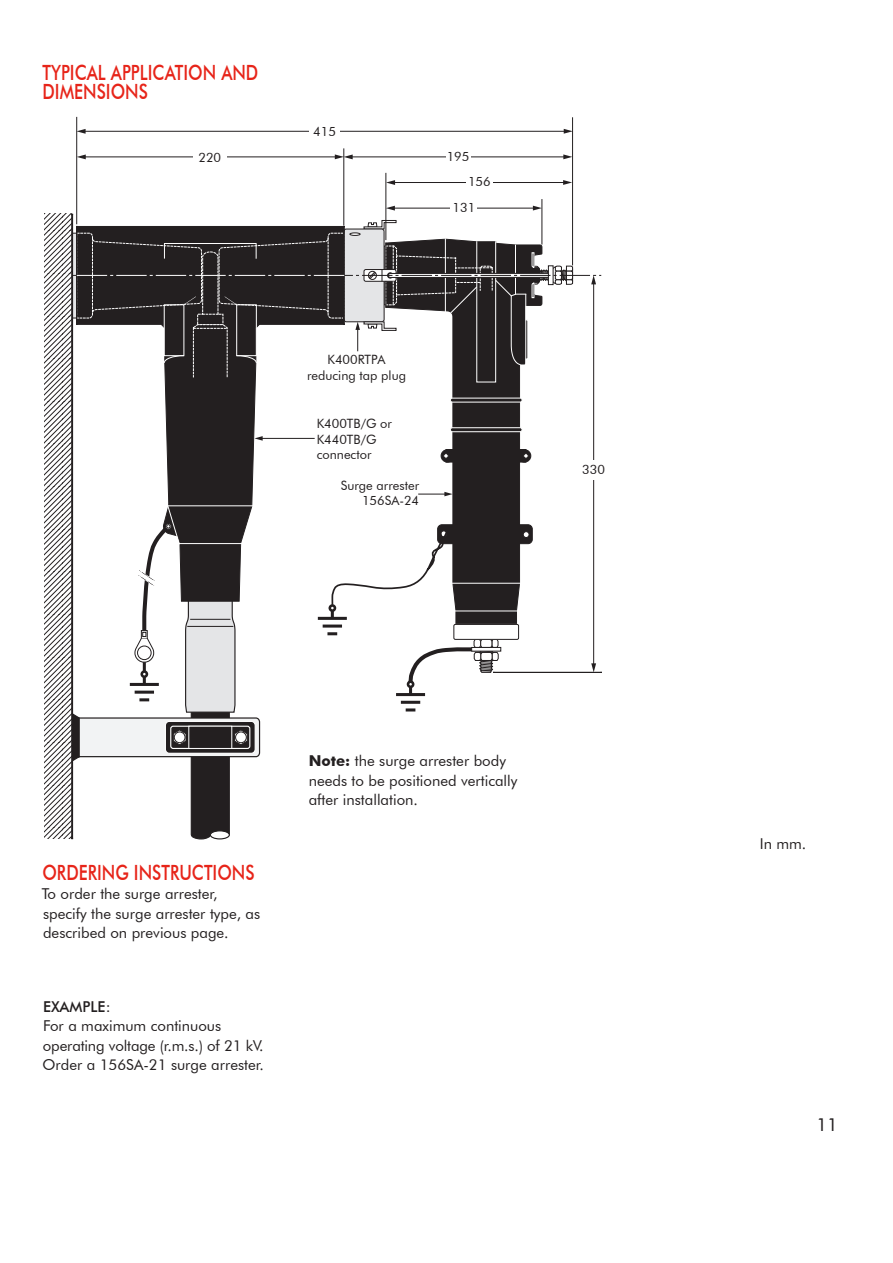
<style>
.page{position:relative;width:893px;height:1263px;background:#fff}
.page>*{position:absolute;margin:0;border:0;box-sizing:border-box;transform-origin:0 0}
.t1{font:500 21px "Futura BT";color:#e72419;scale:.8 1}
.t2{font:18px "Futura ABT";color:#231f20}
.t3{font:15px/19.5px "Futura ABT";color:#231f20}
.t4{font:500 15px "Futura ABT";color:#231f20}
.t5{font:12.75px/15.5px "Futura ABT";color:#231f20;text-align:center}
.s1{font-weight:700}
</style>
<div class="page">
<hr style="left:393px;top:182px;width:172px;height:1px;background:#231f20">
<svg style="left:563px;top:180px;width:9px;height:5px"></svg>
<svg style="left:387px;top:180px;width:8px;height:5px"></svg>
<hr style="left:351px;top:157px;width:214px;height:1px;background:#231f20">
<svg style="left:563px;top:154px;width:9px;height:5px"></svg>
<hr style="left:84px;top:157px;width:252px;height:1px;background:#231f20">
<svg style="left:335px;top:154px;width:18px;height:5px"></svg>
<svg style="left:77px;top:154px;width:9px;height:5px"></svg>
<hr style="left:84px;top:131px;width:481px;height:1px;background:#231f20">
<svg style="left:564px;top:129px;width:8px;height:5px"></svg>
<svg style="left:77px;top:129px;width:9px;height:5px"></svg>
<div style="left:193px;top:150px;width:33px;height:16px;background:#fff"></div>
<div style="left:446px;top:150px;width:24px;height:13px;background:#fff"></div>
<div style="left:466px;top:175px;width:26px;height:14px;background:#fff"></div>
<div style="left:309px;top:124px;width:31px;height:14px;background:#fff"></div>
<svg style="left:45px;top:216px;width:1px;height:621px"></svg>
<hr style="left:76px;top:117px;width:1px;height:107px;background:#231f20">
<hr style="left:386px;top:173px;width:1px;height:67px;background:#231f20">
<hr style="left:542px;top:199px;width:1px;height:46px;background:#231f20">
<hr style="left:572px;top:117px;width:1px;height:148px;background:#231f20">
<hr style="left:344px;top:148px;width:1px;height:77px;background:#231f20">
<svg style="left:46px;top:206px;width:556px;height:634px"></svg>
<p class="t1" style="left:43px;top:60px;width:271px">TYPICAL APPLICATION AND</p>
<p class="t1" style="left:43px;top:79px;width:133px">DIMENSIONS</p>
<p class="t5" style="left:313px;top:123px;width:24px">415</p>
<p class="t5" style="left:198px;top:150px;width:24px">220</p>
<p class="t5" style="left:447px;top:149px;width:24px">195</p>
<p class="t5" style="left:468px;top:174px;width:24px">156</p>
<p class="t5" style="left:453px;top:200px;width:24px">131</p>
<p class="t5" style="left:307px;top:352px;width:101px">K400RTPA reducing tap plug</p>
<p class="t5" style="left:317px;top:416px;width:77px;text-align:left">K400TB/G or<br>K440TB/G connector</p>
<p class="t5" style="left:341px;top:478px;width:80px;text-align:right">Surge arrester<br>156SA-24</p>
<p class="t5" style="left:582px;top:461px;width:24px">330</p>
<p class="t1" style="left:42px;top:859px;width:267px">ORDERING INSTRUCTIONS</p>
<p class="t3" style="left:42px;top:884px;width:220px">To order the surge arrester, specify the surge arrester type, as described on previous page.</p>
<p class="t4" style="left:43px;top:997px;width:69px">EXAMPLE:</p>
<p class="t3" style="left:43px;top:1016px;width:222px">For a maximum continuous operating voltage (r.m.s.) of 21 kV.</p>
<p class="t3" style="left:42px;top:1055px;width:223px">Order a 156SA-21 surge arrester.</p>
<p class="t3" style="left:309px;top:751px;width:210px"><span class="s1">Note:</span> the surge arrester body needs to be positioned vertically after installation.</p>
<p class="t3" style="left:760px;top:834px;width:48px">In mm.</p>
<p class="t2" style="left:816px;top:1114px;width:23px">11</p>
</div>
